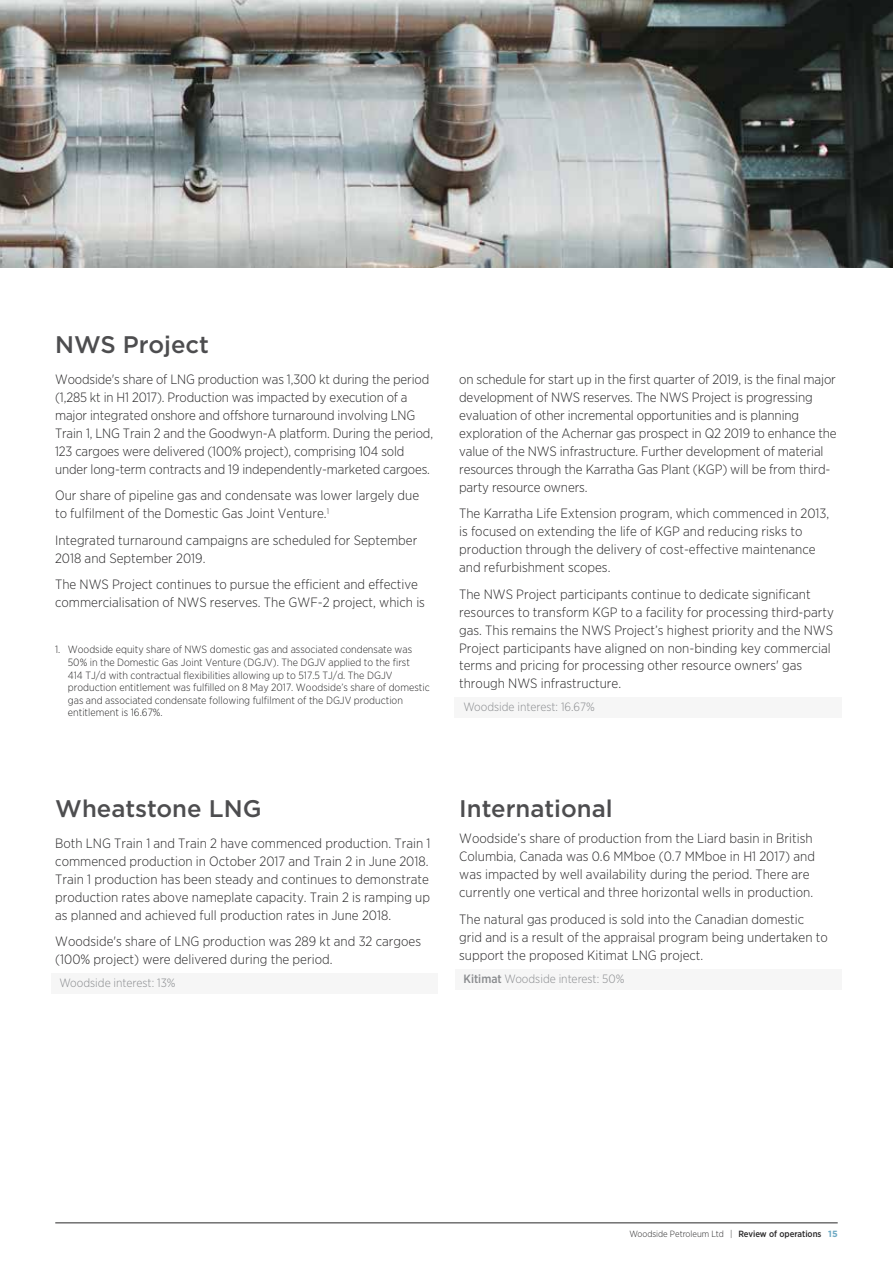
<style>
.page{position:relative;width:893px;height:1263px;background:#fff}
.page>*{position:absolute;margin:0;border:0;box-sizing:border-box;transform-origin:0 0}
.t1{font:500 24px "Gotham HTF";color:#4d4d4f}
.t2{font:300 13.5px/18px "Gotham Narrow";color:#292829}
.t3{font:300 12px "Gotham Narrow";color:#898b8e}
.t4{font:300 10.5px/12.6px "Gotham Narrow";color:#292829}
.t5{font:300 9px "Gotham Narrow";color:#292829}
.s1{font-weight:500}
.s2{font-family:"Gotham HTF";font-weight:700;color:#6faac4}
</style>
<div class="page">
<hr style="left:55px;top:1222px;width:783px;height:1px;background:#292829">
<div style="left:455px;top:698px;width:387px;height:20px;background:#f6f6f6"></div>
<img style="left:0;top:0;width:893px;height:267px">
<div style="left:455px;top:969px;width:387px;height:20px;background:#f6f6f6"></div>
<div style="left:51px;top:973px;width:387px;height:21px;background:#f6f6f6"></div>
<h1 class="t1" style="left:55px;top:331px;width:156px">NWS Project</h1>
<p class="t2" style="left:55px;top:369px;width:379px">Woodside's share of LNG production was 1,300 kt during the period (1,285 kt in H1 2017). Production was impacted by execution of a major integrated onshore and offshore turnaround involving LNG Train 1, LNG Train 2 and the Goodwyn-A platform. During the period, 123 cargoes were delivered (100% project), comprising 104 sold under long-term contracts and 19 independently-marketed cargoes.</p>
<p class="t2" style="left:55px;top:486px;width:366px">Our share of pipeline gas and condensate was lower largely due to fulfilment of the Domestic Gas Joint Venture.<sup>1</sup></p>
<p class="t2" style="left:55px;top:530px;width:364px">Integrated turnaround campaigns are scheduled for September<br>2018 and September 2019.</p>
<p class="t2" style="left:55px;top:575px;width:371px">The NWS Project continues to pursue the efficient and effective commercialisation of NWS reserves. The GWF-2 project, which is</p>
<p class="t4" style="left:68px;top:643px;width:363px;text-indent:-13px">1. Woodside equity share of NWS domestic gas and associated condensate was 50% in the Domestic Gas Joint Venture (DGJV). The DGJV applied to the first<br>414 TJ/d with contractual flexibilities allowing up to 517.5 TJ/d. The DGJV production entitlement was fulfilled on 8 May 2017. Woodside’s share of domestic gas and associated condensate following fulfilment of the DGJV production entitlement is 16.67%.</p>
<p class="t2" style="left:459px;top:369px;width:379px">on schedule for start up in the first quarter of 2019, is the final major development of NWS reserves. The NWS Project is progressing evaluation of other incremental opportunities and is planning exploration of the Achernar gas prospect in Q2 2019 to enhance the value of the NWS infrastructure. Further development of material resources through the Karratha Gas Plant (KGP) will be from third&shy;party resource owners.</p>
<p class="t2" style="left:459px;top:504px;width:372px">The Karratha Life Extension program, which commenced in 2013, is focused on extending the life of KGP and reducing risks to production through the delivery of cost-effective maintenance and refurbishment scopes.</p>
<p class="t2" style="left:459px;top:584px;width:376px">The NWS Project participants continue to dedicate significant resources to transform KGP to a facility for processing third-party gas. This remains the NWS Project’s highest priority and the NWS Project participants have aligned on non-binding key commercial terms and pricing for processing other resource owners' gas through NWS infrastructure.</p>
<p class="t3" style="left:463px;top:700px;width:133px">Woodside interest: 16.67%</p>
<h1 class="t1" style="left:55px;top:795px;width:208px">Wheatstone LNG</h1>
<p class="t2" style="left:55px;top:833px;width:377px">Both LNG Train 1 and Train 2 have commenced production. Train 1 commenced production in October 2017 and Train 2 in June 2018.<br>Train 1 production has been steady and continues to demonstrate production rates above nameplate capacity. Train 2 is ramping up as planned and achieved full production rates in June 2018.</p>
<p class="t2" style="left:55px;top:932px;width:367px">Woodside's share of LNG production was 289 kt and 32 cargoes (100% project) were delivered during the period.</p>
<p class="t3" style="left:60px;top:975px;width:118px">Woodside interest: 13%</p>
<h1 class="t1" style="left:459px;top:795px;width:155px">International</h1>
<p class="t2" style="left:459px;top:829px;width:357px">Woodside’s share of production from the Liard basin in British Columbia, Canada was 0.6 MMboe (0.7 MMboe in H1 2017) and was impacted by well availability during the period. There are currently one vertical and three horizontal wells in production.</p>
<p class="t2" style="left:459px;top:910px;width:370px">The natural gas produced is sold into the Canadian domestic grid and is a result of the appraisal program being undertaken to support the proposed Kitimat LNG project.</p>
<p class="t3" style="left:463px;top:971px;width:162px"><span class="s1">Kitimat</span> Woodside interest: 50%</p>
<p class="t5" style="left:629px;top:1228px;width:210px">Woodside Petroleum Ltd | <span class="s1">Review of operations</span> <span class="s2">15</span></p>
</div>
